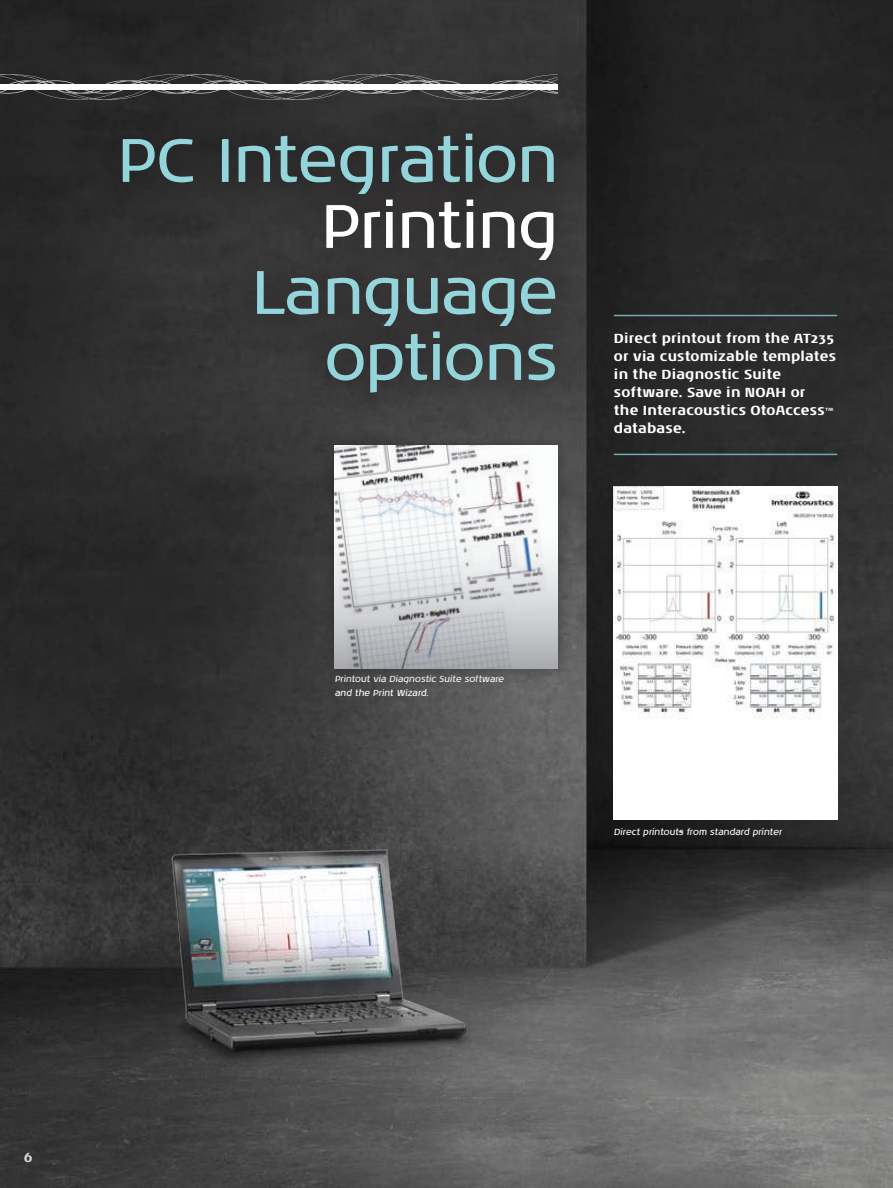
<style>
.page{position:relative;width:893px;height:1188px;background:#fff}
.page>*{position:absolute;margin:0;border:0;box-sizing:border-box;transform-origin:0 0}
.t1{font:63px/66px "Noa LT Std";letter-spacing:-.01em;color:#93d5da;text-align:right}
.t2{font:63px "Noa LT Std";letter-spacing:-.01em;color:#fff}
.t3{font:700 13.5px/18px "Noa LT Std";letter-spacing:.01em;color:#fff}
.t4{font:700 13.5px "Noa LT Std";color:#d4d5d7}
.t5{font:italic 9px/13.5px "Noa LT Pro";color:#fff}
.s1{font-weight:400;font-size:10.5px}
</style>
<div class="page">
<img style="left:0;top:0;width:893px;height:1188px">
<div style="left:65px;top:77px;width:547px;height:372px;background:#231f20;opacity:.54"></div>
<svg style="left:0;top:74px;width:558px;height:26px;background:#414141"></svg>
<div style="left:0;top:84px;width:558px;height:6px;background:#fff"></div>
<div style="left:319px;top:430px;width:254px;height:255px;background:#231f20;opacity:.51"></div>
<img style="left:335px;top:446px;width:223px;height:223px">
<hr style="left:614px;top:315px;width:223px;height:1px;background:#75aaae">
<hr style="left:614px;top:454px;width:223px;height:1px;background:#75aaae">
<img style="left:614px;top:487px;width:223px;height:333px">
<img style="left:124px;top:790px;width:365px;height:274px">
<h1 class="t1" style="left:118px;top:129px;width:441px">PC Integration</h1>
<h1 class="t2" style="left:322px;top:188px;width:238px">Printing</h1>
<h1 class="t1" style="left:252px;top:261px;width:307px">Language options</h1>
<p class="t3" style="left:614px;top:329px;width:224px">Direct printout from the AT235 or via customizable templates in the Diagnostic Suite software. Save in NOAH or<br>the Interacoustics OtoAccess<span class="s1">™ </span>database.</p>
<p class="t5" style="left:335px;top:672px;width:171px">Printout via Diagnostic Suite software and the Print Wizard.</p>
<p class="t5" style="left:614px;top:825px;width:170px">Direct printouts from standard printer</p>
<p class="t4" style="left:24px;top:1148px;width:10px">6</p>
</div>
